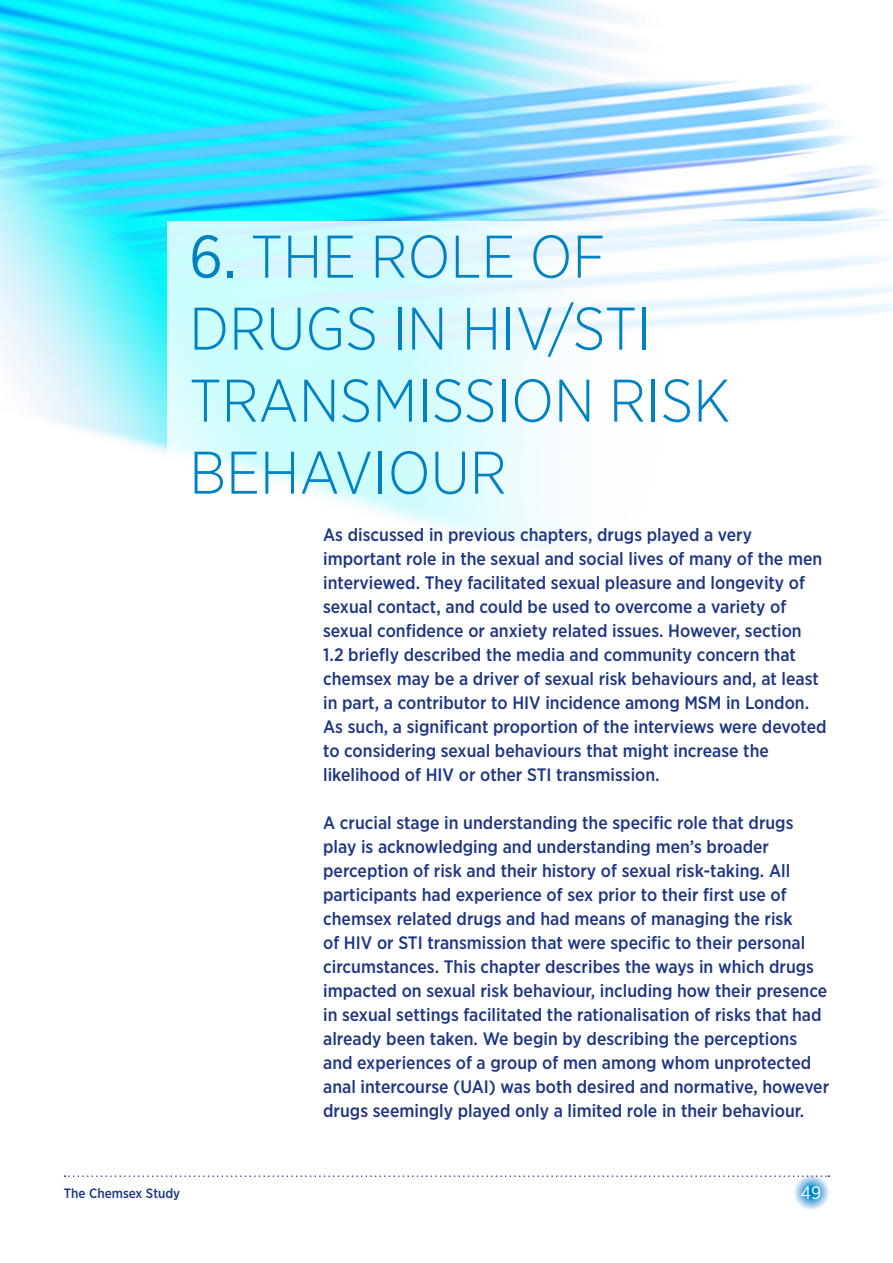
<style>
.page{position:relative;width:893px;height:1263px;background:#fff}
.page>*{position:absolute;margin:0;border:0;box-sizing:border-box;transform-origin:0 0}
.t1{font:300 60px/72px "Gotham Narrow";color:#0081c3}
.t2{font:500 18px/24px "Gotham Narrow";color:#1f3685}
.t3{font:18px "Gotham Narrow";color:#fff}
.t4{font:500 13.5px "Gotham Narrow";color:#1f3685}
.s1{font-weight:400}
</style>
<div class="page">
<img style="left:0;top:0;width:893px;height:455px">
<svg style="left:168px;top:221px;width:725px;height:326px"></svg>
<svg style="left:793px;top:1174px;width:36px;height:36px"></svg>
<svg style="left:65px;top:1175px;width:764px;height:2px"></svg>
<h1 class="t1" style="left:189px;top:219px;width:542px"><span class="s1">6.</span> THE ROLE OF<br>DRUGS IN HIV/STI<br>TRANSMISSION RISK<br>BEHAVIOUR</h1>
<p class="t2" style="left:323px;top:522px;width:505px">As discussed in previous chapters, drugs played a very important role in the sexual and social lives of many of the men interviewed. They facilitated sexual pleasure and longevity of sexual contact, and could be used to overcome a variety of sexual confidence or anxiety related issues. However, section 1.2 briefly described the media and community concern that chemsex may be a driver of sexual risk behaviours and, at least in part, a contributor to HIV incidence among MSM in London.<br>As such, a significant proportion of the interviews were devoted to considering sexual behaviours that might increase the likelihood of HIV or other STI transmission.</p>
<p class="t2" style="left:323px;top:810px;width:507px">A crucial stage in understanding the specific role that drugs play is acknowledging and understanding men’s broader perception of risk and their history of sexual risk-taking. All participants had experience of sex prior to their first use of chemsex related drugs and had means of managing the risk<br>of HIV or STI transmission that were specific to their personal circumstances. This chapter describes the ways in which drugs impacted on sexual risk behaviour, including how their presence in sexual settings facilitated the rationalisation of risks that had already been taken. We begin by describing the perceptions and experiences of a group of men among whom unprotected anal intercourse (UAI) was both desired and normative, however drugs seemingly played only a limited role in their behaviour.</p>
<p class="t4" style="left:64px;top:1184px;width:118px">The Chemsex Study</p>
<p class="t3" style="left:801px;top:1181px;width:22px">49</p>
</div>
